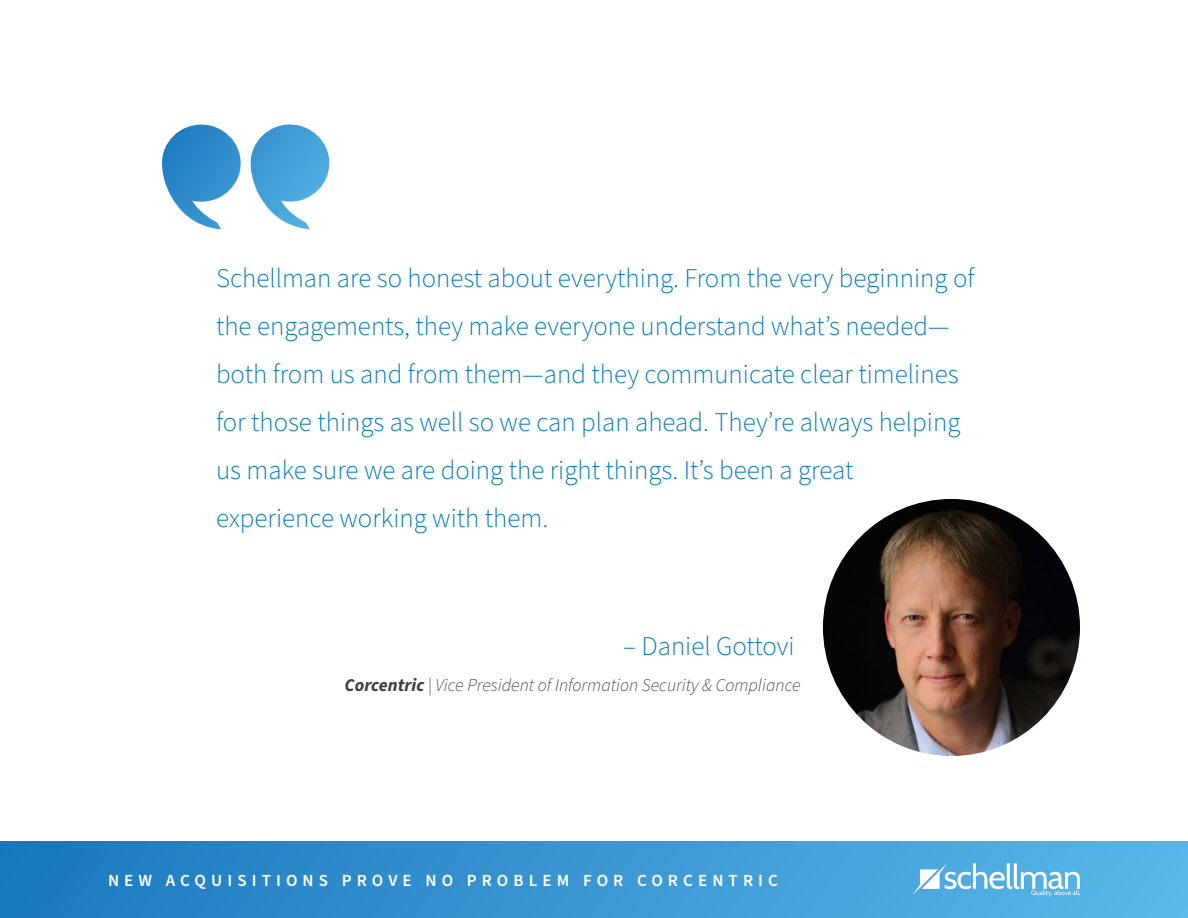
<style>
.page{position:relative;width:1188px;height:918px;background:#fff}
.page>*{position:absolute;margin:0;border:0;box-sizing:border-box;transform-origin:0 0}
.t1{font:300 27px/48px "Source Sans Pro";color:#0076c0}
.t2{font:italic 300 18px "Source Sans Pro";color:#414042}
.t3{font:600 16.95px "Source Sans Pro";letter-spacing:.3em;color:#fff}
.s1{font-weight:700}
</style>
<div class="page">
<div style="left:0;top:841px;width:1188px;height:77px;background:linear-gradient(to right,#1b77be,#59b7e8)"></div>
<svg style="left:913px;top:863px;width:167px;height:34px"></svg>
<img style="left:823px;top:499px;width:257px;height:257px;border-radius:129px">
<svg style="left:162px;top:124px;width:167px;height:105px"></svg>
<p class="t1" style="left:216px;top:255px;width:760px">Schellman are so honest about everything. From the very beginning of the engagements, they make everyone understand what’s needed— both from us and from them—and they communicate clear timelines for those things as well so we can plan ahead. They’re always helping us make sure we are doing the right things. It’s been a great experience working with them.</p>
<p class="t1" style="left:623px;top:623px;width:173px">– Daniel Gottovi</p>
<p class="t2" style="left:345px;top:673px;width:458px"><span class="s1">Corcentric</span> | Vice President of Information Security &amp; Compliance</p>
<p class="t3" style="left:108px;top:869px;width:671px">NEW ACQUISITIONS PROVE NO PROBLEM FOR CORCENTRIC</p>
</div>
